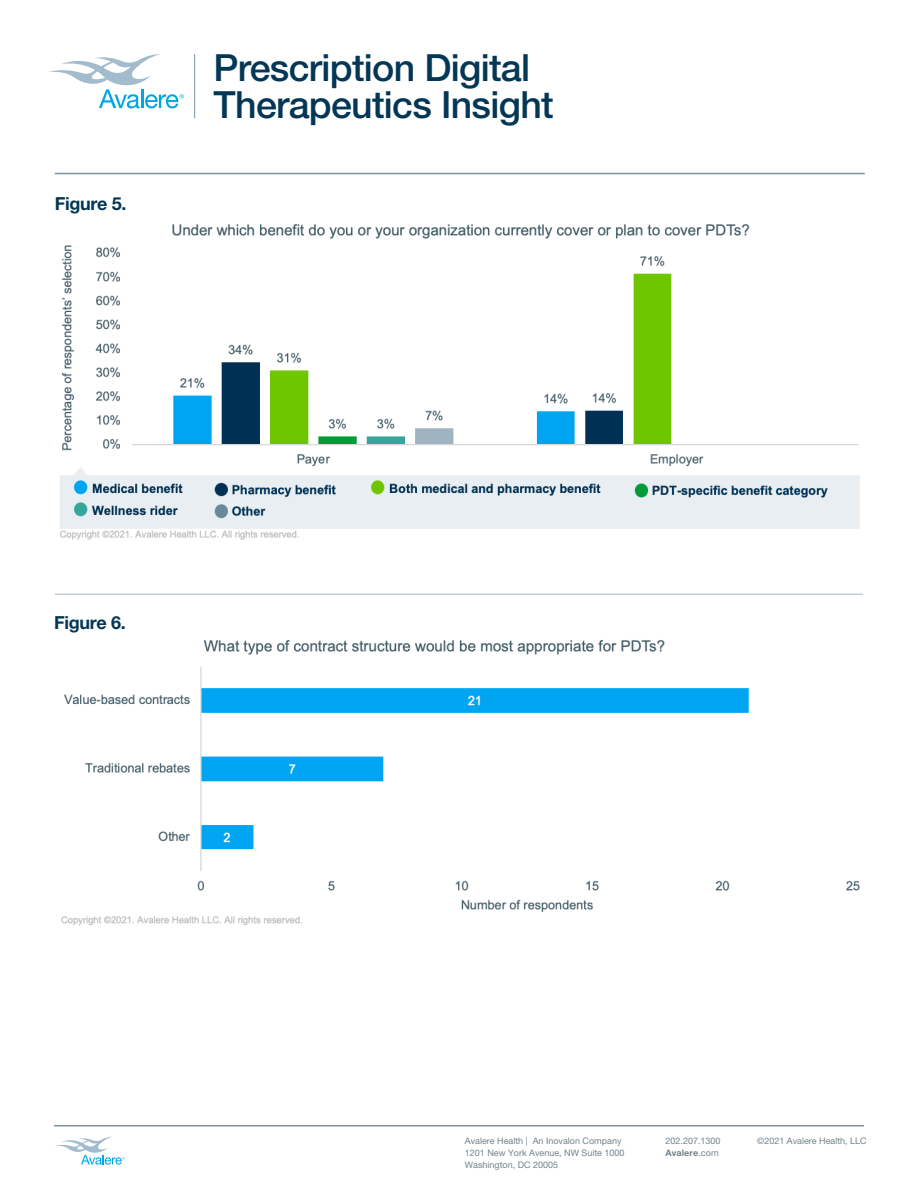
<style>
.page{position:relative;width:918px;height:1188px;background:#fff}
.page>*{position:absolute;margin:0;border:0;box-sizing:border-box;transform-origin:0 0}
.t1{font:500 37.5px "Helvetica Neue LT Pro";letter-spacing:-.02em;color:#043755}
.t2{font:700 18px "Helvetica Neue LT Std";letter-spacing:-.015em;color:#043755}
.body{font:9px "Helvetica Neue LT Pro";color:#71828c}
.body-2{font:700 9px "Helvetica Neue LT Pro";letter-spacing:.01em;color:#71828c}
.s1{font-weight:400}
</style>
<div class="page">
<svg style="left:55px;top:1137px;width:70px;height:28px"></svg>
<svg style="left:49px;top:54px;width:135px;height:54px"></svg>
<hr style="left:194px;top:54px;width:1px;height:64px;background:#7e939f">
<hr style="left:54px;top:1125px;width:810px;height:1px;background:#7e939f">
<hr style="left:55px;top:173px;width:810px;height:1px;background:#7e939f">
<hr style="left:55px;top:594px;width:808px;height:1px;background:#a4bac2">
<img style="left:61px;top:640px;width:799px;height:286px">
<img style="left:60px;top:224px;width:800px;height:316px">
<p class="t2" style="left:55px;top:192px;width:73px">Figure 5.</p>
<p class="t1" style="left:214px;top:45px;width:318px">Prescription Digital</p>
<p class="t1" style="left:214px;top:83px;width:342px">Therapeutics Insight</p>
<p class="t2" style="left:54px;top:611px;width:73px">Figure 6.</p>
<p class="body" style="left:465px;top:1136px;width:158px">Avalere Health | An Inovalon Company</p>
<p class="body" style="left:465px;top:1148px;width:161px">1201 New York Avenue, NW Suite 1000</p>
<p class="body" style="left:465px;top:1160px;width:95px">Washington, DC 20005</p>
<p class="body" style="left:665px;top:1136px;width:57px">202.207.1300</p>
<p class="body" style="left:757px;top:1136px;width:111px">©2021 Avalere Health, LLC</p>
<p class="body-2" style="left:665px;top:1148px;width:55px">Avalere<span class="s1">.com</span></p>
</div>
